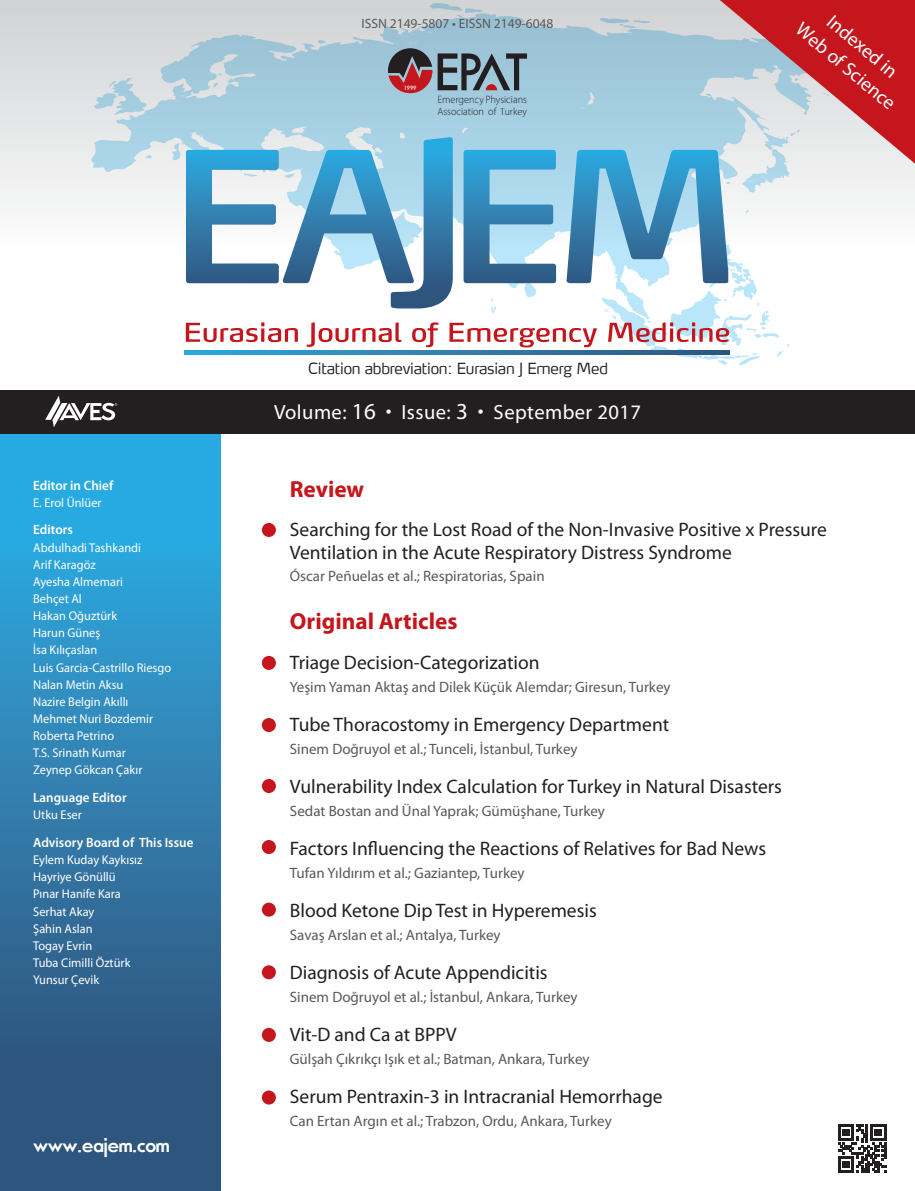
<style>
.page{position:relative;width:915px;height:1191px;background:#fff}
.page>*{position:absolute;margin:0;border:0;box-sizing:border-box;transform-origin:0 0}
.t1{font:700 23.25px "Myriad Pro";color:#c4161c}
.t2{font:20.55px "Myriad Pro";letter-spacing:.02em;color:#fff}
.t3{font:19.5px/22.5px "Myriad Pro";color:#231f20}
.t4{font:19.5px "Myriad Pro";color:#fff}
.t5{font:700 19.5px "Movement";letter-spacing:-.03em;color:#fff;scale:.96 1}
.t6{font:300 15.3px "Max";letter-spacing:-.015em;color:#231f20}
.t7{font:15px "Myriad Pro";color:#58595b}
.t8{font:600 13.5px "Myriad Pro";color:#fff}
.t9{font:13.5px "Myriad Pro";color:#58595b}
.t10{font:12.75px/17.1px "Myriad Pro";color:#fff}
.t11{font:300 10.65px/12.5px "Myriad Pro";color:#231f20;scale:.96 1}
.t12{font:500 5.7px "Futura";color:#fff;scale:.93 1}
.s1{font-size:22.95px}
</style>
<div class="page">
<div style="left:0;top:0;width:914px;height:263px;background:linear-gradient(to bottom,#d0d1d3,#fff)"></div>
<svg style="left:91px;top:13px;width:80px;height:250px"></svg>
<svg style="left:94px;top:78px;width:53px;height:37px;background:#c6d8e0"></svg>
<svg style="left:145px;top:155px;width:7px;height:4px"></svg>
<div style="left:0;top:410px;width:220px;height:781px;background:linear-gradient(to bottom,#2bb6ef,#31486f)"></div>
<div style="left:0;top:390px;width:914px;height:44px;background:#231f20"></div>
<svg style="left:45px;top:396px;width:72px;height:31px"></svg>
<svg style="left:838px;top:1124px;width:47px;height:48px"></svg>
<div style="left:262px;top:656px;width:14px;height:14px;background:#c4161c;border-radius:50%"></div>
<div style="left:262px;top:523px;width:14px;height:14px;background:#c4161c;border-radius:50%"></div>
<div style="left:262px;top:718px;width:14px;height:14px;background:#c4161c;border-radius:50%"></div>
<div style="left:262px;top:779px;width:14px;height:14px;background:#c4161c;border-radius:50%"></div>
<div style="left:262px;top:840px;width:14px;height:14px;background:#c4161c;border-radius:50%"></div>
<div style="left:262px;top:902px;width:14px;height:14px;background:#c4161c;border-radius:50%"></div>
<div style="left:262px;top:1028px;width:14px;height:14px;background:#c4161c;border-radius:50%"></div>
<div style="left:262px;top:965px;width:14px;height:14px;background:#c4161c;border-radius:50%"></div>
<div style="left:262px;top:1090px;width:14px;height:14px;background:#c4161c;border-radius:50%"></div>
<svg style="left:171px;top:0;width:743px;height:365px"></svg>
<p class="t9" style="left:361px;top:15px;width:193px">ISSN 2149-5807 • EISSN 2149-6048</p>
<p class="t12" style="left:404px;top:84px;width:15px">1999</p>
<p class="t11" style="left:437px;top:93px;width:95px">Emergency Physicians<br>Association of Turkey</p>
<p class="t4" style="left:837px;top:10px;width:87px;rotate:40deg">Indexed in</p>
<p class="t4" style="left:806px;top:17px;width:125px;rotate:40deg">Web of Science</p>
<p class="t8" style="left:33px;top:476px;width:81px">Editor in Chief</p>
<p class="t10" style="left:33px;top:494px;width:70px">E. Erol Ünlüer</p>
<p class="t8" style="left:33px;top:521px;width:41px">Editors</p>
<p class="t10" style="left:33px;top:538px;width:139px">Abdulhadi Tashkandi<br>Arif Karagöz<br>Ayesha Almemari<br>Behçet Al<br>Hakan Oğuztürk<br>Harun Güneş<br>İsa Kılıçaslan<br>Luis Garcia-Castrillo Riesgo<br>Nalan Metin Aksu<br>Nazire Belgin Akıllı<br>Mehmet Nuri Bozdemir<br>Roberta Petrino<br>T.S. Srinath Kumar<br>Zeynep Gökcan Çakır</p>
<p class="t8" style="left:33px;top:789px;width:95px">Language Editor</p>
<p class="t10" style="left:33px;top:806px;width:50px">Utku Eser</p>
<p class="t8" style="left:33px;top:834px;width:162px">Advisory Board of This Issue</p>
<p class="t10" style="left:33px;top:851px;width:111px">Eylem Kuday Kaykısız<br>Hayriye Gönüllü<br>Pınar Hanife Kara<br>Serhat Akay<br>Şahin Aslan<br>Togay Evrin<br>Tuba Cimilli Öztürk<br>Yunsur Çevik</p>
<p class="t5" style="left:33px;top:1132px;width:144px">www.eajem.com</p>
<p class="t6" style="left:308px;top:359px;width:301px">Citation abbreviation: Eurasian J Emerg Med</p>
<p class="t2" style="left:274px;top:399px;width:368px">Volume: <span class="s1">16</span> • Issue: <span class="s1">3</span> • September 2017</p>
<p class="t1" style="left:290px;top:474px;width:76px">Review</p>
<p class="t3" style="left:290px;top:518px;width:538px">Searching for the Lost Road of the Non-Invasive Positive x Pressure<br>Ventilation in the Acute Respiratory Distress Syndrome</p>
<p class="t7" style="left:290px;top:567px;width:256px">Óscar Peñuelas et al.; Respiratorias, Spain</p>
<p class="t1" style="left:290px;top:606px;width:169px">Original Articles</p>
<p class="t3" style="left:290px;top:651px;width:251px">Triage Decision-Categorization</p>
<p class="t7" style="left:290px;top:677px;width:382px">Yeşim Yaman Aktaş and Dilek Küçük Alemdar; Giresun, Turkey</p>
<p class="t3" style="left:290px;top:713px;width:381px">Tube Thoracostomy in Emergency Department</p>
<p class="t7" style="left:290px;top:739px;width:289px">Sinem Doğruyol et al.; Tunceli, İstanbul, Turkey</p>
<p class="t3" style="left:290px;top:775px;width:493px">Vulnerability Index Calculation for Turkey in Natural Disasters</p>
<p class="t7" style="left:290px;top:801px;width:316px">Sedat Bostan and Ünal Yaprak; Gümüşhane, Turkey</p>
<p class="t3" style="left:290px;top:837px;width:477px">Factors Influencing the Reactions of Relatives for Bad News</p>
<p class="t7" style="left:290px;top:863px;width:236px">Tufan Yıldırım et al.; Gaziantep, Turkey</p>
<p class="t3" style="left:290px;top:899px;width:308px">Blood Ketone Dip Test in Hyperemesis</p>
<p class="t7" style="left:290px;top:925px;width:212px">Savaş Arslan et al.; Antalya, Turkey</p>
<p class="t3" style="left:290px;top:961px;width:259px">Diagnosis of Acute Appendicitis</p>
<p class="t7" style="left:290px;top:987px;width:289px">Sinem Doğruyol et al.; İstanbul, Ankara, Turkey</p>
<p class="t3" style="left:290px;top:1023px;width:168px">Vit-D and Ca at BPPV</p>
<p class="t7" style="left:290px;top:1049px;width:301px">Gülşah Çıkrıkçı Işık et al.; Batman, Ankara, Turkey</p>
<p class="t3" style="left:290px;top:1085px;width:374px">Serum Pentraxin-3 in Intracranial Hemorrhage</p>
<p class="t7" style="left:290px;top:1111px;width:323px">Can Ertan Argın et al.; Trabzon, Ordu, Ankara, Turkey</p>
</div>
